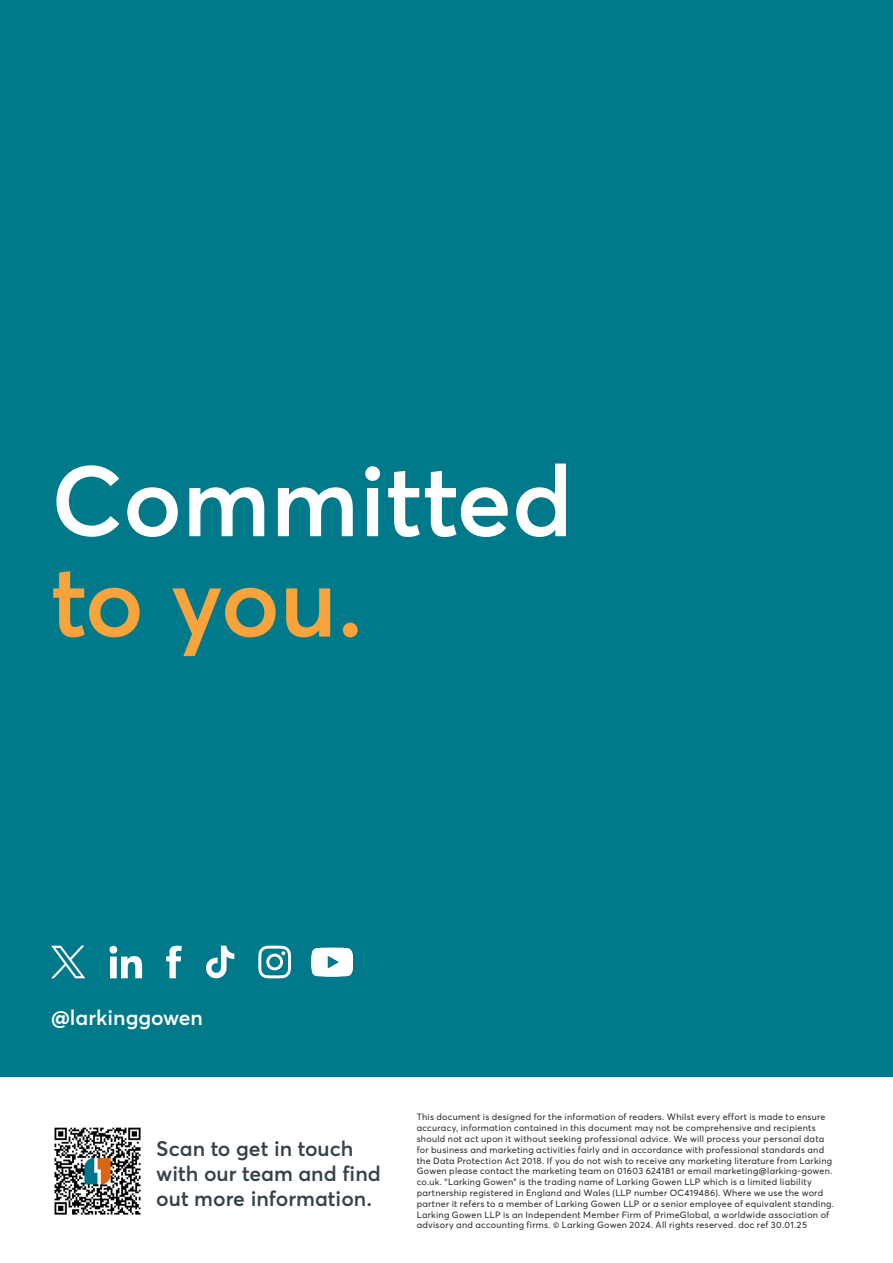
<style>
.page{position:relative;width:893px;height:1263px;background:#fff}
.page>*{position:absolute;margin:0;border:0;box-sizing:border-box;transform-origin:0 0}
.t1{font:600 98.7px "Averta";color:#fff}
.t2{font:600 98.7px "Averta";color:#f9a33d}
.t3{font:600 21px/25.2px "Averta";color:#354349}
.t4{font:600 21px "Averta";color:#fff}
.t5{font:9px/10.8px "Averta";letter-spacing:.025em;color:#231f20}
</style>
<div class="page">
<div style="left:0;top:0;width:893px;height:1076px;background:#007a8a"></div>
<img style="left:54px;top:1127px;width:87px;height:88px">
<svg style="left:51px;top:946px;width:34px;height:32px"></svg>
<svg style="left:109px;top:946px;width:33px;height:32px"></svg>
<svg style="left:166px;top:945px;width:16px;height:33px"></svg>
<svg style="left:206px;top:946px;width:28px;height:32px"></svg>
<svg style="left:258px;top:946px;width:33px;height:32px"></svg>
<img style="left:311px;top:947px;width:41px;height:30px">
<p class="t1" style="left:51px;top:432px;width:524px">Committed</p>
<p class="t2" style="left:51px;top:532px;width:314px">to you.</p>
<p class="t4" style="left:51px;top:1003px;width:153px">@larkinggowen</p>
<p class="t3" style="left:156px;top:1135px;width:226px">Scan to get in touch with our team and find out more information.</p>
<p class="t5" style="left:417px;top:1112px;width:419px">This document is designed for the information of readers. Whilst every effort is made to ensure accuracy, information contained in this document may not be comprehensive and recipients should not act upon it without seeking professional advice. We will process your personal data for business and marketing activities fairly and in accordance with professional standards and the Data Protection Act 2018. If you do not wish to receive any marketing literature from Larking Gowen please contact the marketing team on 01603 624181 or email marketing@larking-gowen. co.uk. “Larking Gowen” is the trading name of Larking Gowen LLP which is a limited liability partnership registered in England and Wales (LLP number OC419486). Where we use the word partner it refers to a member of Larking Gowen LLP or a senior employee of equivalent standing.<br>Larking Gowen LLP is an Independent Member Firm of PrimeGlobal, a worldwide association of advisory and accounting firms. © Larking Gowen 2024. All rights reserved. doc ref 30.01.25</p>
</div>
